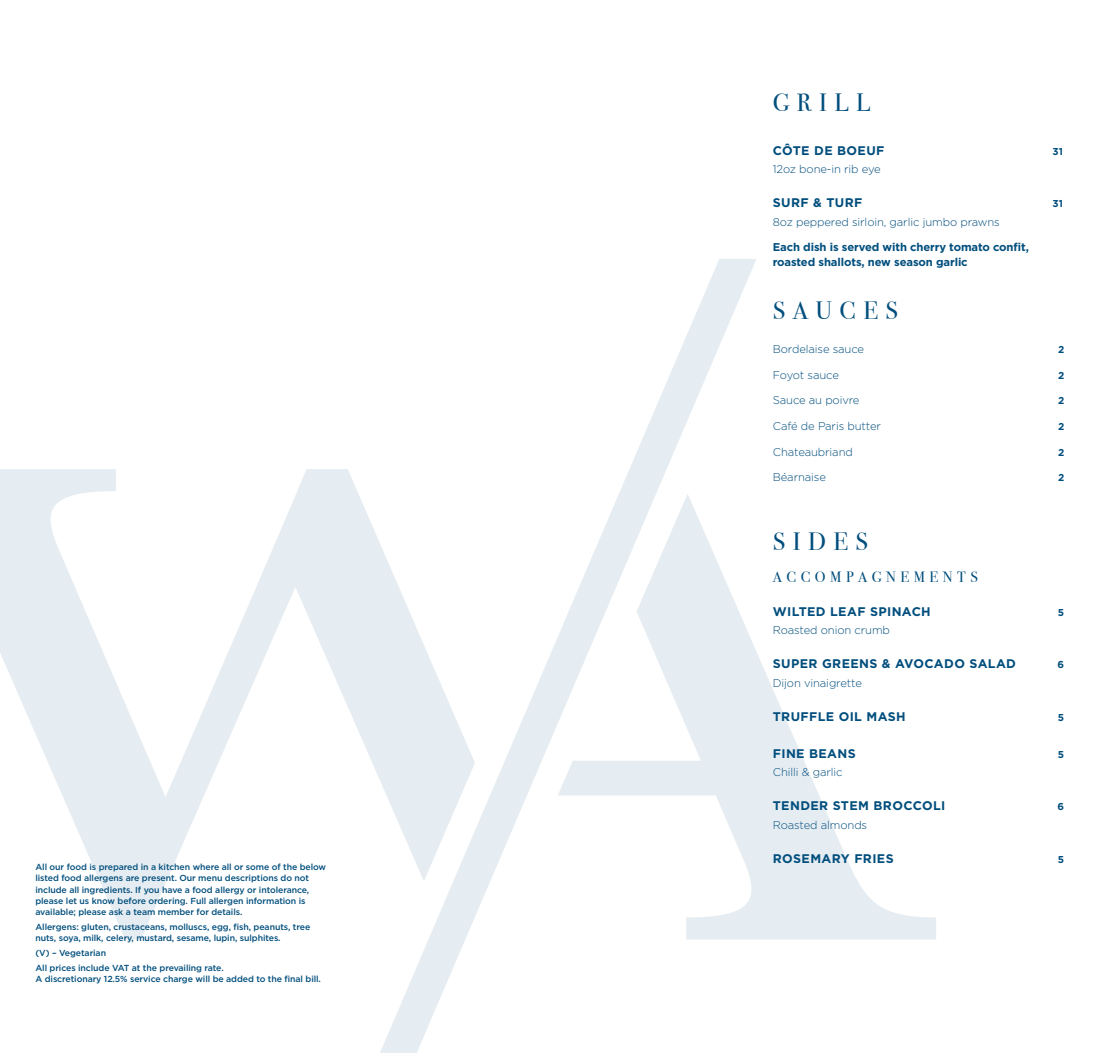
<style>
.page{position:relative;width:1099px;height:1053px;background:#fff}
.page>*{position:absolute;margin:0;border:0;box-sizing:border-box;transform-origin:0 0}
.Page_heading{font:25px "Bodoni Svty Two ITCTT";letter-spacing:.3em;color:#014e7d}
.Page_heading-2{font:15px "Bodoni Svty Two ITCTT";letter-spacing:.3em;color:#014e7d}
.Dish_Title{font:700 12.5px "Gotham";letter-spacing:.03em;color:#014e7d}
.Body_copy_centre{font:300 11.25px "Gotham";letter-spacing:-.01em;color:#014e7d}
.Body_copy_centre-2{font:700 11.25px/15px "Gotham";letter-spacing:-.01em;color:#014e7d}
.Dish_Title-2{font:700 10px "Gotham";color:#014e7d}
.Body_copy_centre-3{font:700 10px "Gotham";color:#014e7d}
.t1{font:500 8.75px/11.2px "Gotham";letter-spacing:-.01em;color:#014e7d}
</style>
<div class="page">
<svg style="left:380px;top:259px;width:376px;height:793px"></svg>
<svg style="left:0;top:469px;width:475px;height:470px"></svg>
<svg style="left:557px;top:493px;width:379px;height:446px"></svg>
<p class="t1" style="left:35px;top:861px;width:292px">All our food is prepared in a kitchen where all or some of the below listed food allergens are present. Our menu descriptions do not include all ingredients. If you have a food allergy or intolerance, please let us know before ordering. Full allergen information is available; please ask a team member for details.</p>
<p class="t1" style="left:35px;top:921px;width:276px">Allergens: gluten, crustaceans, molluscs, egg, fish, peanuts, tree nuts, soya, milk, celery, mustard, sesame, lupin, sulphites.</p>
<p class="t1" style="left:35px;top:945px;width:190px;line-height:14.8px">(V) – Vegetarian<br>All prices include VAT at the prevailing rate.</p>
<p class="t1" style="left:35px;top:973px;width:287px">A discretionary 12.5% service charge will be added to the final bill.</p>
<p class="Page_heading" style="left:772px;top:82px;width:99px">GRILL</p>
<p class="Dish_Title" style="left:772px;top:142px;width:113px">CÔTE DE BOEUF</p>
<p class="Dish_Title-2" style="left:1052px;top:144px;width:12px">31</p>
<p class="Body_copy_centre" style="left:772px;top:162px;width:109px">12oz bone-in rib eye</p>
<p class="Dish_Title" style="left:772px;top:194px;width:91px">SURF &amp; TURF</p>
<p class="Dish_Title-2" style="left:1052px;top:197px;width:12px">31</p>
<p class="Body_copy_centre" style="left:772px;top:215px;width:228px">8oz peppered sirloin, garlic jumbo prawns</p>
<p class="Body_copy_centre-2" style="left:772px;top:240px;width:257px">Each dish is served with cherry tomato confit, roasted shallots, new season garlic</p>
<p class="Page_heading" style="left:772px;top:290px;width:126px">SAUCES</p>
<p class="Body_copy_centre" style="left:772px;top:342px;width:93px">Bordelaise sauce</p>
<p class="Body_copy_centre-3" style="left:1057px;top:343px;width:8px">2</p>
<p class="Body_copy_centre" style="left:772px;top:367px;width:68px">Foyot sauce</p>
<p class="Body_copy_centre-3" style="left:1057px;top:368px;width:8px">2</p>
<p class="Body_copy_centre" style="left:772px;top:393px;width:88px">Sauce au poivre</p>
<p class="Body_copy_centre-3" style="left:1057px;top:394px;width:8px">2</p>
<p class="Body_copy_centre" style="left:772px;top:419px;width:110px">Café de Paris butter</p>
<p class="Body_copy_centre-3" style="left:1057px;top:420px;width:8px">2</p>
<p class="Body_copy_centre" style="left:772px;top:444px;width:82px">Chateaubriand</p>
<p class="Body_copy_centre-3" style="left:1057px;top:445px;width:8px">2</p>
<p class="Body_copy_centre" style="left:772px;top:470px;width:55px">Béarnaise</p>
<p class="Body_copy_centre-3" style="left:1057px;top:471px;width:8px">2</p>
<p class="Page_heading" style="left:772px;top:521px;width:97px">SIDES</p>
<p class="Page_heading-2" style="left:772px;top:564px;width:207px">ACCOMPAGNEMENTS</p>
<p class="Dish_Title" style="left:772px;top:603px;width:159px">WILTED LEAF SPINACH</p>
<p class="Dish_Title-2" style="left:1057px;top:605px;width:8px">5</p>
<p class="Body_copy_centre" style="left:772px;top:623px;width:119px">Roasted onion crumb</p>
<p class="Dish_Title" style="left:772px;top:655px;width:245px">SUPER GREENS &amp; AVOCADO SALAD</p>
<p class="Dish_Title-2" style="left:1057px;top:658px;width:8px">6</p>
<p class="Body_copy_centre" style="left:772px;top:675px;width:91px">Dijon vinaigrette</p>
<p class="Dish_Title" style="left:772px;top:708px;width:134px">TRUFFLE OIL MASH</p>
<p class="Dish_Title-2" style="left:1057px;top:710px;width:8px">5</p>
<p class="Dish_Title" style="left:772px;top:744px;width:84px">FINE BEANS</p>
<p class="Dish_Title-2" style="left:1057px;top:747px;width:8px">5</p>
<p class="Body_copy_centre" style="left:772px;top:765px;width:71px">Chilli &amp; garlic</p>
<p class="Dish_Title" style="left:772px;top:797px;width:174px">TENDER STEM BROCCOLI</p>
<p class="Dish_Title-2" style="left:1057px;top:799px;width:8px">6</p>
<p class="Body_copy_centre" style="left:772px;top:817px;width:96px">Roasted almonds</p>
<p class="Dish_Title" style="left:772px;top:849px;width:122px">ROSEMARY FRIES</p>
<p class="Dish_Title-2" style="left:1057px;top:852px;width:8px">5</p>
</div>
